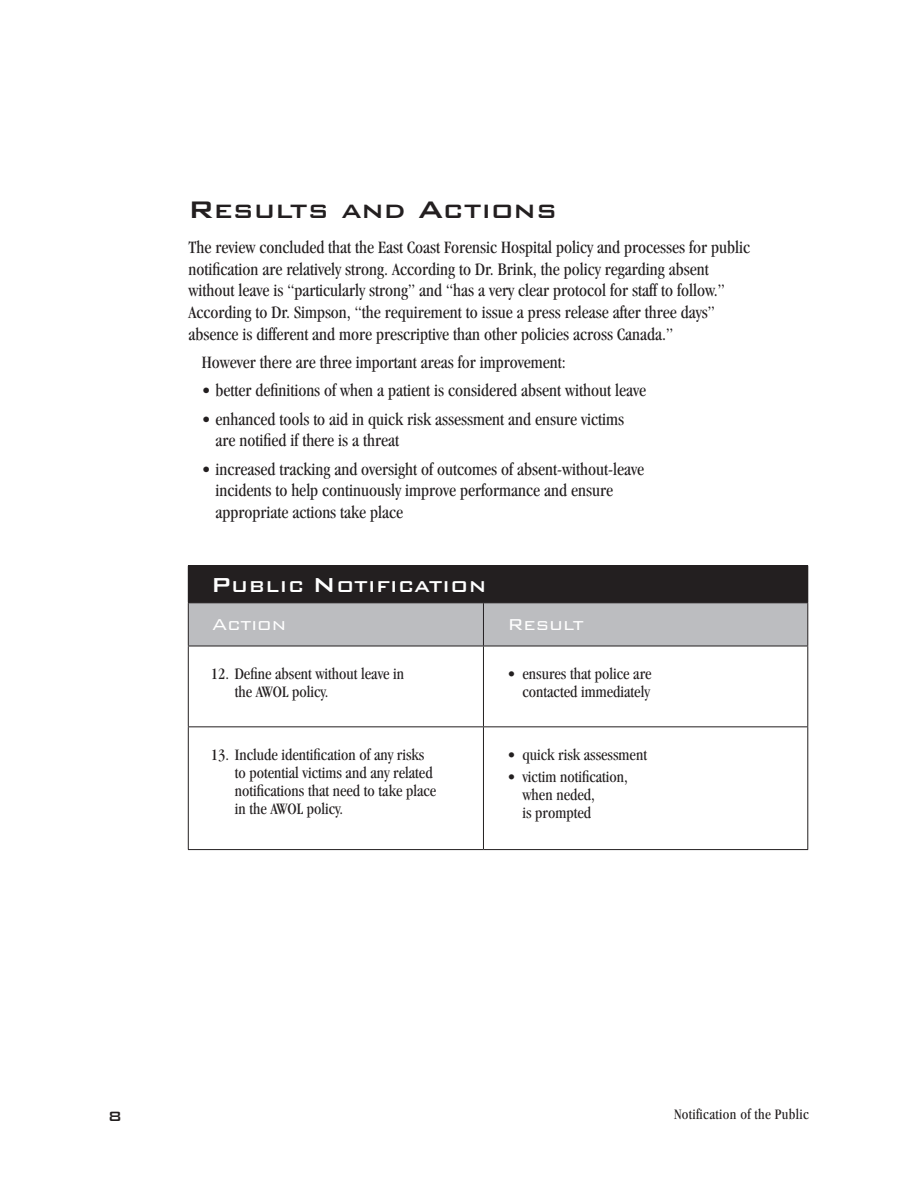
<style>
.page{position:relative;width:918px;height:1188px;background:#fff}
.page>*{position:absolute;margin:0;border:0;box-sizing:border-box;transform-origin:0 0}
.t1{font:500 31.5px "Bank Gothic BT";color:#231f20}
.t2{font:500 21px/37.2px "Bank Gothic BT";color:#fff}
.t3{font:300 21px "Bank Gothic BT";color:#fff}
.t4{font:condensed 18px/21.6px "Garamond";color:#231f20}
.t5{font:500 18px "Bank Gothic BT";color:#231f20}
.t6{font:condensed 16.5px/18px "Garamond";color:#231f20}
.t7{font:condensed 15px "Garamond";letter-spacing:.02em;color:#231f20}
.s1{font-size:39px}
.s2{font-size:27px}
.s3{font-weight:300}
</style>
<div class="page">
<div style="left:188px;top:566px;width:620px;height:37px;background:#231f20"></div>
<div style="left:189px;top:603px;width:618px;height:43px;background:#bcbdc0"></div>
<hr style="left:188px;top:646px;width:1px;height:80px;background:#231f20">
<hr style="left:483px;top:646px;width:1px;height:80px;background:#231f20">
<hr style="left:807px;top:646px;width:1px;height:80px;background:#231f20">
<hr style="left:188px;top:726px;width:295px;height:1px;background:#231f20">
<hr style="left:188px;top:727px;width:1px;height:122px;background:#231f20">
<hr style="left:483px;top:726px;width:325px;height:1px;background:#231f20">
<hr style="left:483px;top:727px;width:1px;height:122px;background:#231f20">
<hr style="left:807px;top:727px;width:1px;height:122px;background:#231f20">
<hr style="left:188px;top:849px;width:295px;height:1px;background:#231f20">
<hr style="left:483px;top:849px;width:325px;height:1px;background:#231f20">
<hr style="left:188px;top:565px;width:295px;height:1px;background:#231f20">
<hr style="left:483px;top:565px;width:325px;height:1px;background:#231f20">
<hr style="left:188px;top:603px;width:1px;height:43px;background:#231f20">
<hr style="left:483px;top:603px;width:1px;height:43px;background:#231f20">
<hr style="left:807px;top:603px;width:1px;height:43px;background:#231f20">
<hr style="left:188px;top:646px;width:295px;height:1px;background:#231f20">
<hr style="left:483px;top:646px;width:325px;height:1px;background:#231f20">
<h1 class="t1" style="left:188px;top:193px;width:370px"><span class="s1">r</span>esults and <span class="s1">a</span>ctions</h1>
<p class="t4" style="left:188px;top:237px;width:563px">The review concluded that the East Coast Forensic Hospital policy and processes for public notification are relatively strong. According to Dr. Brink, the policy regarding absent without leave is “particularly strong” and “has a very clear protocol for staff to follow.” According to Dr. Simpson, “the requirement to issue a press release after three days” absence is different and more prescriptive than other policies across Canada.”</p>
<p class="t4" style="left:202px;top:351px;width:365px">However there are three important areas for improvement:</p>
<p class="t4" style="left:202px;top:380px;width:446px">• better definitions of when a patient is considered absent without leave</p>
<p class="t4" style="left:215px;top:408px;width:410px;text-indent:-14px">• enhanced tools to aid in quick risk assessment and ensure victims are notified if there is a threat</p>
<p class="t4" style="left:215px;top:458px;width:430px;text-indent:-14px">• increased tracking and oversight of outcomes of absent-without-leave incidents to help continuously improve performance and ensure appropriate actions take place</p>
<p class="t2" style="left:211px;top:568px;width:278px"><span class="s2">P</span>UBLIC <span class="s2">N</span>OTIFICATION<br><span class="s3">Action</span></p>
<p class="t3" style="left:507px;top:613px;width:78px">Result</p>
<p class="t6" style="left:235px;top:665px;width:171px;text-indent:-24px">12. Define absent without leave in the AWOL policy.</p>
<p class="t6" style="left:507px;top:665px;width:146px;text-align:right">• ensures that police are contacted immediately</p>
<p class="t6" style="left:235px;top:746px;width:203px;text-indent:-24px">13. Include identification of any risks to potential victims and any related notifications that need to take place in the AWOL policy.</p>
<p class="t6" style="left:507px;top:746px;width:141px">• quick risk assessment</p>
<p class="t6" style="left:522px;top:768px;width:107px;text-indent:-15px">• victim notification, when neded,<br>is prompted</p>
<p class="t5" style="left:108px;top:1106px;width:15px">8</p>
<p class="t7" style="left:674px;top:1106px;width:136px">Notification of the Public</p>
</div>
